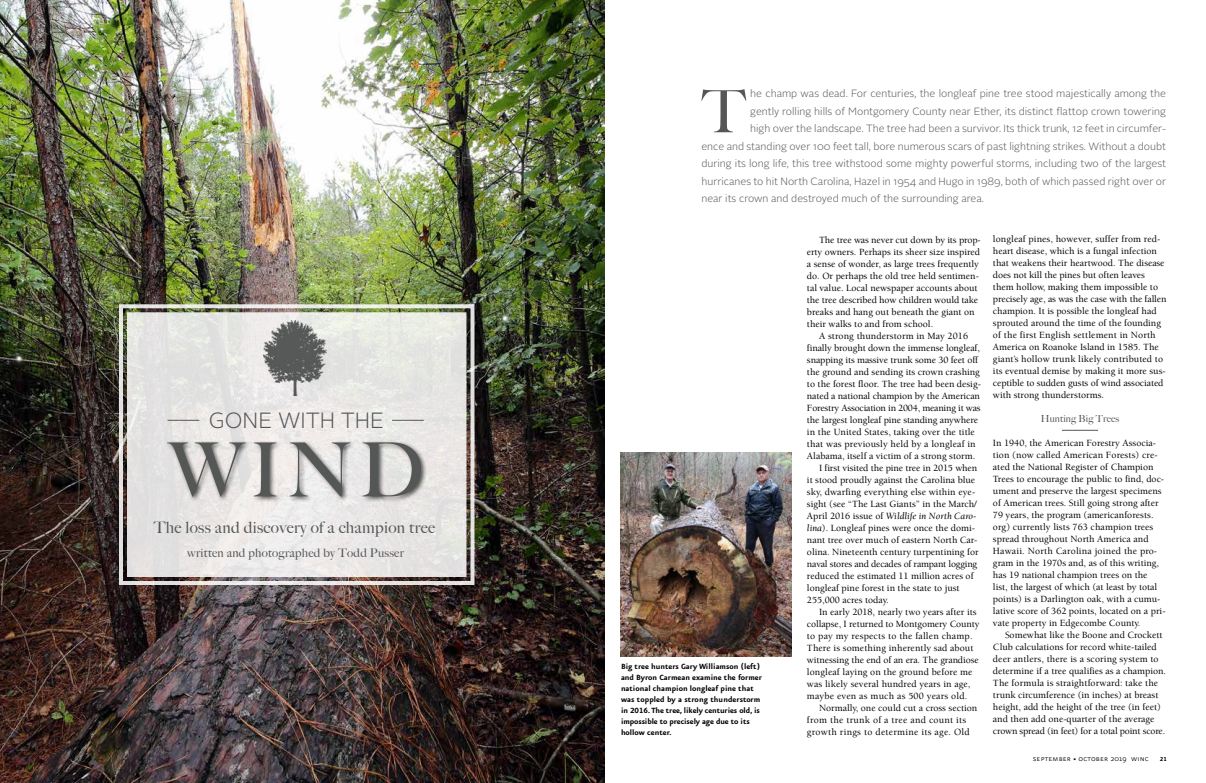
<style>
.page{position:relative;width:1206px;height:783px;background:#fff}
.page>*{position:absolute;margin:0;border:0;box-sizing:border-box;transform-origin:0 0}
.t1{font:500 75px "Big Caslon";color:#555757}
.t2{font:500 59.1px "Big Caslon";color:#555757}
.t3{font:300 22px "Alright Sans";color:#555757}
.t4{font:500 16px "Big Caslon";letter-spacing:.02em;color:#555757}
.t5{font:500 12px "Big Caslon";letter-spacing:.02em;color:#555757}
.t6{font:300 10.5px "Alright Sans";color:#555757}
.t7{font:500 9.8px/12px "Berkeley";color:#000}
.t8{font:500 9.8px "Berkeley";letter-spacing:-.02em;color:#000}
.t9{font:500 9.8px "Berkeley";letter-spacing:.025em;color:#000}
.t10{font:500 9.8px "Berkeley";letter-spacing:.02em;color:#000}
.t11{font:italic 9.8px "Berkeley";color:#000}
.t12{font:500 9.8px "Big Caslon";letter-spacing:.01em;color:#555757}
.t13{font:9.5px "Eureka Sans Light Caps";letter-spacing:.01em;color:#000}
.t14{font:700 9px/11px "Eureka Sans";color:#000}
.s1{font-family:"Eureka Sans Bold Caps";font-weight:400}
.s2{font-weight:500;font-style:normal}
.s3{font-weight:400;font-style:italic}
.s4{font-family:"Eureka Sans";font-weight:300}
.s5{font-family:"Eureka Sans Bold Caps";font-size:7px}
</style>
<div class="page">
<img style="left:0;top:0;width:604px;height:783px">
<img style="left:117px;top:302px;width:359px;height:285px">
<svg style="left:125px;top:310px;width:343px;height:269px;background:#e2e1df"></svg>
<img style="left:264px;top:321px;width:63px;height:75px">
<hr style="left:168px;top:420px;width:31px;height:1px;background:#555757">
<hr style="left:392px;top:420px;width:32px;height:1px;background:#555757">
<div style="left:165px;top:440px;width:262px;height:63px;background:#000;opacity:.65"></div>
<img style="left:621px;top:452px;width:171px;height:205px">
<hr style="left:1062px;top:430px;width:36px;height:1px;background:#555757">
<h3 class="t3" style="left:209px;top:406px;width:177px">GONE WITH THE</h3>
<h1 class="t1" style="left:169px;top:408px;width:256px">WIND</h1>
<h3 class="t4" style="left:154px;top:514px;width:283px">The loss and discovery of a champion tree</h3>
<p class="t5" style="left:187px;top:543px;width:218px">written and photographed by Todd Pusser</p>
<h2 class="t2" style="left:702px;top:63px;width:45px">T</h2>
<p class="t6" style="left:750px;top:87px;width:417px">he champ was dead. For centuries, the longleaf pine tree stood majestically among the</p>
<p class="t6" style="left:750px;top:104px;width:417px">gently rolling hills of Montgomery County near Ether, its distinct flattop crown towering</p>
<p class="t6" style="left:750px;top:122px;width:417px">high over the landscape. The tree had been a survivor. Its thick trunk, 12 feet in circumfer-</p>
<p class="t6" style="left:701px;top:139px;width:466px">ence and standing over 100 feet tall, bore numerous scars of past lightning strikes. Without a doubt</p>
<p class="t6" style="left:701px;top:157px;width:466px">during its long life, this tree withstood some mighty powerful storms, including two of the largest</p>
<p class="t6" style="left:701px;top:174px;width:466px">hurricanes to hit North Carolina, Hazel in 1954 and Hugo in 1989, both of which passed right over or</p>
<p class="t6" style="left:701px;top:192px;width:284px">near its crown and destroyed much of the surrounding area.</p>
<p class="t14" style="left:621px;top:661px;width:142px">Big tree hunters Gary Williamson (left) and Byron Carmean examine the former national champion longleaf pine that was toppled by a strong thunderstorm in <span class="s1">2016</span>. The tree, likely centuries old, is impossible to precisely age due to its hollow center.</p>
<p class="t7" style="left:807px;top:234px;width:175px;text-indent:12px">The tree was never cut down by its prop&shy;erty owners. Perhaps its sheer size inspired a sense of wonder, as large trees frequently do. Or perhaps the old tree held sentimen&shy;tal value. Local newspaper accounts about the tree described how children would take breaks and hang out beneath the giant on their walks to and from school.</p>
<p class="t7" style="left:819px;top:330px;width:151px">A strong thunderstorm in May 2016</p>
<p class="t7" style="left:807px;top:342px;width:174px">finally brought down the immense longleaf,</p>
<p class="t7" style="left:807px;top:354px;width:172px">snapping its massive trunk some 30 feet off</p>
<p class="t7" style="left:807px;top:366px;width:174px">the ground and sending its crown crashing</p>
<p class="t7" style="left:807px;top:378px;width:175px">to the forest floor. The tree had been desig-</p>
<p class="t7" style="left:807px;top:390px;width:175px">nated a national champion by the American</p>
<p class="t8" style="left:807px;top:402px;width:175px">Forestry Association in 2004, meaning it was</p>
<p class="t7" style="left:807px;top:414px;width:173px">the largest longleaf pine standing anywhere</p>
<p class="t7" style="left:807px;top:426px;width:169px">in the United States, taking over the title</p>
<p class="t7" style="left:807px;top:438px;width:170px">that was previously held by a longleaf in</p>
<p class="t7" style="left:807px;top:450px;width:170px">Alabama, itself a victim of a strong storm.</p>
<p class="t7" style="left:819px;top:462px;width:160px">I first visited the pine tree in 2015 when</p>
<p class="t7" style="left:807px;top:474px;width:170px">it stood proudly against the Carolina blue</p>
<p class="t7" style="left:807px;top:486px;width:170px">sky, dwarfing everything else within eye-</p>
<p class="t7" style="left:807px;top:498px;width:171px">sight (see “The Last Giants” in the March/</p>
<p class="t11" style="left:807px;top:510px;width:171px"><span class="s2">April 2016 issue of</span> Wildlife in North Caro-</p>
<p class="t7" style="left:807px;top:522px;width:170px"><span class="s3">lina</span>). Longleaf pines were once the domi-</p>
<p class="t7" style="left:807px;top:534px;width:172px">nant tree over much of eastern North Car-</p>
<p class="t7" style="left:807px;top:546px;width:173px">olina. Nineteenth century turpentining for</p>
<p class="t8" style="left:807px;top:558px;width:172px">naval stores and decades of rampant logging</p>
<p class="t7" style="left:807px;top:570px;width:168px">reduced the estimated 11 million acres of</p>
<p class="t7" style="left:807px;top:582px;width:154px">longleaf pine forest in the state to just</p>
<p class="t7" style="left:807px;top:594px;width:83px">255,000 acres today.</p>
<p class="t7" style="left:819px;top:606px;width:159px">In early 2018, nearly two years after its</p>
<p class="t7" style="left:807px;top:618px;width:174px">collapse, I returned to Montgomery County</p>
<p class="t10" style="left:807px;top:630px;width:167px">to pay my respects to the fallen champ.</p>
<p class="t7" style="left:807px;top:642px;width:168px">There is something inherently sad about</p>
<p class="t7" style="left:807px;top:654px;width:173px">witnessing the end of an era. The grandiose</p>
<p class="t7" style="left:807px;top:666px;width:167px">longleaf laying on the ground before me</p>
<p class="t7" style="left:807px;top:678px;width:165px">was likely several hundred years in age,</p>
<p class="t10" style="left:807px;top:690px;width:162px">maybe even as much as 500 years old.</p>
<p class="t7" style="left:819px;top:702px;width:160px">Normally, one could cut a cross section</p>
<p class="t9" style="left:807px;top:715px;width:161px">from the trunk of a tree and count its</p>
<p class="t9" style="left:807px;top:727px;width:164px">growth rings to determine its age. Old</p>
<p class="t7" style="left:993px;top:233px;width:175px">longleaf pines, however, suffer from red&shy;heart disease, which is a fungal infection that weakens their heartwood. The disease does not kill the pines but often leaves them hollow, making them impossible to precisely age, as was the case with the fallen champion. It is possible the longleaf had sprouted around the time of the founding of the first English settlement in North America on Roanoke Island in 1585. The giant’s hollow trunk likely contributed to its eventual demise by making it more sus&shy;ceptible to sudden gusts of wind associated with strong thunderstorms.</p>
<p class="t12" style="left:1041px;top:411px;width:80px">Hunting Big Trees</p>
<p class="t7" style="left:993px;top:437px;width:174px">In 1940, the American Forestry Associa&shy;tion (now called American Forests) cre&shy;ated the National Register of Champion Trees to encourage the public to find, doc&shy;ument and preserve the largest specimens of American trees. Still going strong after 79 years, the program (americanforests. org) currently lists 763 champion trees spread throughout North America and Hawaii. North Carolina joined the pro&shy;gram in the 1970s and, as of this writing, has 19 national champion trees on the<br>list, the largest of which (at least by total points) is a Darlington oak, with a cumu&shy;lative score of 362 points, located on a pri&shy;vate property in Edgecombe County.</p>
<p class="t7" style="left:993px;top:629px;width:175px;text-indent:12px">Somewhat like the Boone and Crockett Club calculations for record white-tailed deer antlers, there is a scoring system to determine if a tree qualifies as a champion.<br>The formula is straightforward: take the trunk circumference (in inches) at breast height, add the height of the tree (in feet) and then add one-quarter of the average crown spread (in feet) for a total point score.</p>
<p class="t13" style="left:1033px;top:754px;width:136px">september • october <span class="s4">2019</span> winc <span class="s5">21</span></p>
</div>
